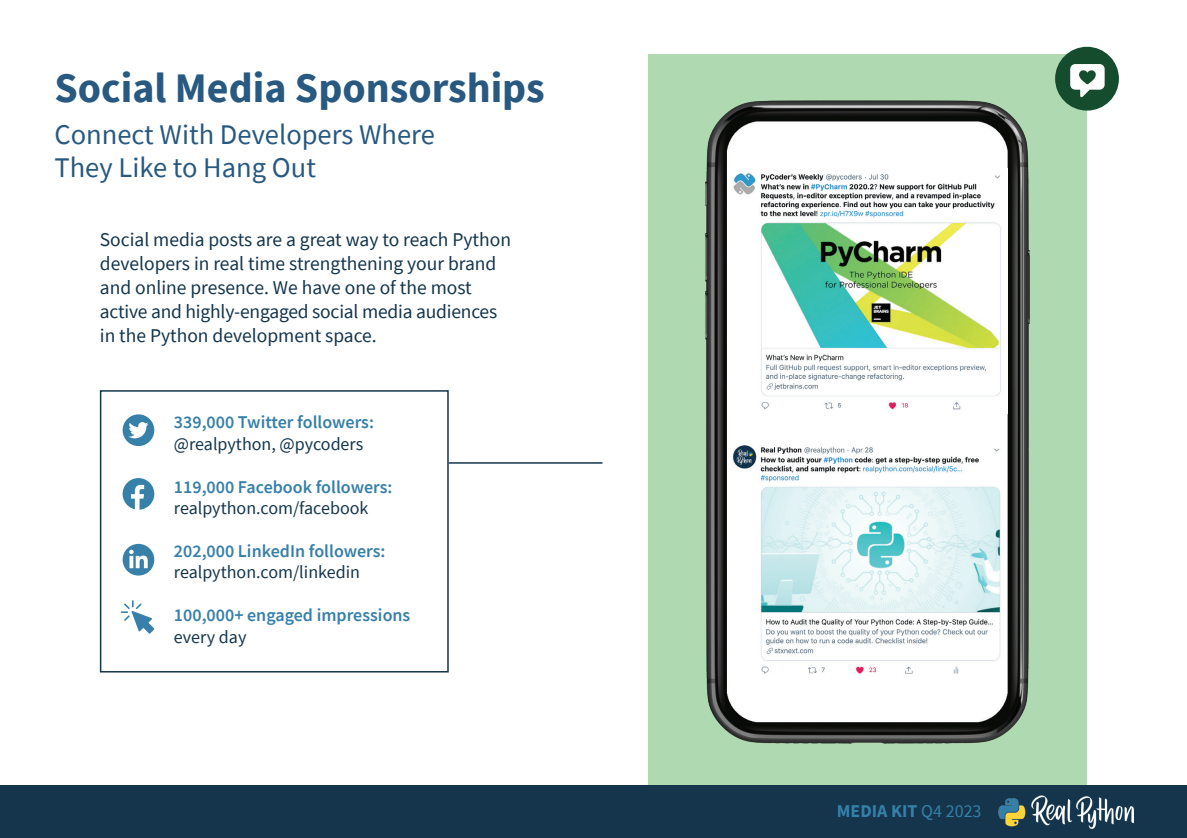
<style>
.page{position:relative;width:1187px;height:838px;background:#fff}
.page>*{position:absolute;margin:0;border:0;box-sizing:border-box;transform-origin:0 0}
.t1{font:700 42px "Source Sans Pro";color:#285980}
.t2{font:28.5px/33px "Source Sans Pro";color:#285980}
.t3{font:19.5px/24px "Source Sans Pro";color:#14354c}
.t4{font:600 18px "Source Sans Pro";color:#3780a9}
.t5{font:18px "Source Sans Pro";color:#14354c}
.t6{font:700 18px "Source Sans Pro";color:#3580a9}
.s1{font-weight:400}
</style>
<div class="page">
<div style="left:0;top:784px;width:1186px;height:54px;background:#14354c"></div>
<div style="left:100px;top:390px;width:348px;height:282px;border:2px solid #14354c"></div>
<hr style="left:448px;top:462px;width:154px;height:2px;background:#14354c">
<svg style="left:121px;top:600px;width:33px;height:33px"></svg>
<div style="left:122px;top:414px;width:32px;height:32px;background:#3780a9;border-radius:50%"></div>
<svg style="left:128px;top:422px;width:20px;height:16px"></svg>
<div style="left:122px;top:478px;width:32px;height:32px;background:#3780a9;border-radius:50%"></div>
<svg style="left:131px;top:485px;width:13px;height:25px"></svg>
<img style="left:464px;top:46px;width:722px;height:783px">
<img style="left:727px;top:169px;width:280px;height:245px">
<img style="left:727px;top:442px;width:276px;height:236px">
<div style="left:1054px;top:47px;width:64px;height:64px;background:#164c2e;border-radius:50%"></div>
<svg style="left:1070px;top:64px;width:34px;height:33px"></svg>
<div style="left:122px;top:544px;width:32px;height:31px;background:#3780a9;border-radius:50%"></div>
<svg style="left:129px;top:549px;width:19px;height:19px"></svg>
<h1 class="t1" style="left:54px;top:60px;width:492px">Social Media Sponsorships</h1>
<h2 class="t2" style="left:54px;top:117px;width:382px">Connect With Developers Where<br>They Like to Hang Out</h2>
<p class="t3" style="left:100px;top:227px;width:412px">Social media posts are a great way to reach Python developers in real time strengthening your brand and online presence. We have one of the most active and highly-engaged social media audiences in the Python development space.</p>
<p class="t4" style="left:174px;top:410px;width:201px">339,000 Twitter followers:</p>
<p class="t5" style="left:174px;top:432px;width:191px">@realpython, @pycoders</p>
<p class="t4" style="left:174px;top:475px;width:220px">119,000 Facebook followers:</p>
<p class="t5" style="left:174px;top:497px;width:196px">realpython.com/facebook</p>
<p class="t4" style="left:174px;top:539px;width:213px">202,000 LinkedIn followers:</p>
<p class="t5" style="left:174px;top:560px;width:187px">realpython.com/linkedin</p>
<p class="t4" style="left:174px;top:603px;width:238px">100,000+ engaged impressions</p>
<p class="t5" style="left:174px;top:625px;width:74px">every day</p>
<p class="t6" style="left:836px;top:799px;width:146px">MEDIA KIT <span class="s1">Q4 2023</span></p>
</div>
